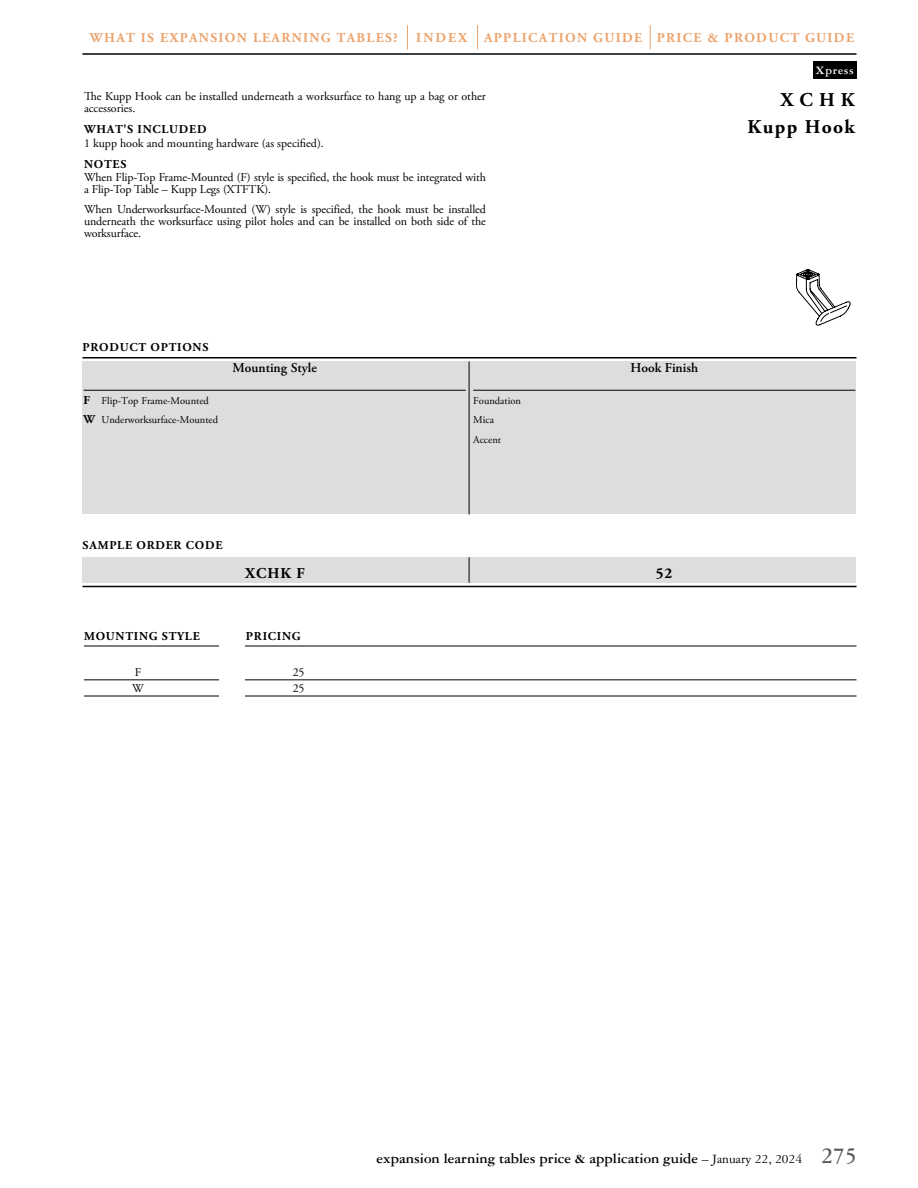
<style>
.page{position:relative;width:918px;height:1188px;background:#fff}
.page>*{position:absolute;margin:0;border:0;box-sizing:border-box;transform-origin:0 0}
.t1{font:700 19.5px/27px "Adobe Garamond Pro";letter-spacing:.07em;color:#000;text-align:right}
.t2{font:700 15px "Garamond Three";color:#000}
.t3{font:700 15px "Adobe Garamond Pro";letter-spacing:.065em;color:#000}
.t4{font:700 13.5px "Adobe Garamond Pro";letter-spacing:.1em;color:#eca36c}
.t5{font:600 13.5px "Adobe Garamond Pro";color:#000}
.t6{font:12px/12px "Adobe Garamond Pro";letter-spacing:-.01em;color:#000}
.t7{font:700 12px "Adobe Garamond Pro";letter-spacing:.065em;color:#000}
.t8{font:700 12px "Garamond Three";letter-spacing:.05em;color:#fff}
.t9{font:10.5px/19.5px "Adobe Garamond Pro";color:#000}
.s1{font-weight:700;font-size:12px}
.s2{font-weight:400;font-size:13.5px}
.s3{font-size:24px;color:#58595b}
</style>
<div class="page">
<hr style="left:82px;top:53px;width:774px;height:2px;background:#000">
<svg style="left:650px;top:25px;width:1px;height:24px"></svg>
<svg style="left:407px;top:25px;width:1px;height:24px"></svg>
<svg style="left:477px;top:25px;width:1px;height:24px"></svg>
<div style="left:813px;top:62px;width:43px;height:17px;background:#000"></div>
<svg style="left:796px;top:269px;width:55px;height:57px"></svg>
<hr style="left:84px;top:646px;width:772px;height:1px;background:#000">
<hr style="left:84px;top:680px;width:772px;height:1px;background:#000">
<hr style="left:84px;top:696px;width:772px;height:1px;background:#000">
<div style="left:82px;top:362px;width:774px;height:152px;background:#dcddde"></div>
<hr style="left:84px;top:390px;width:382px;height:1px;background:#000">
<hr style="left:473px;top:390px;width:382px;height:1px;background:#000">
<hr style="left:82px;top:357px;width:774px;height:1px;background:#000">
<hr style="left:82px;top:586px;width:774px;height:1px;background:#000">
<div style="left:82px;top:557px;width:774px;height:26px;background:#dcddde"></div>
<hr style="left:469px;top:361px;width:1px;height:153px;background:#000">
<svg style="left:469px;top:557px;width:1px;height:26px"></svg>
<div style="left:219px;top:630px;width:25px;height:280px;background:#fff"></div>
<p class="t4" style="left:90px;top:30px;width:309px">WHAT IS EXPANSION LEARNING TABLES?</p>
<p class="t4" style="left:416px;top:30px;width:439px">INDEX APPLICATION GUIDE PRICE &amp; PRODUCT GUIDE</p>
<p class="t6" style="left:84px;top:91px;width:403px">The Kupp Hook can be installed underneath a worksurface to hang up a bag or other accessories.</p>
<p class="t7" style="left:84px;top:122px;width:124px">WHAT'S INCLUDED</p>
<p class="t6" style="left:84px;top:137px;width:241px">1 kupp hook and mounting hardware (as specified).</p>
<p class="t7" style="left:84px;top:157px;width:44px">NOTES</p>
<p class="t6" style="left:84px;top:172px;width:404px">When Flip-Top Frame-Mounted (F) style is specified, the hook must be integrated with a Flip-Top Table – Kupp Legs (XTFTK).</p>
<p class="t6" style="left:84px;top:203px;width:404px;text-align:justify">When Underworksurface-Mounted (W) style is specified, the hook must be installed underneath the worksurface using pilot holes and can be installed on both side of the worksurface.</p>
<p class="t7" style="left:83px;top:340px;width:127px">PRODUCT OPTIONS</p>
<p class="t9" style="left:84px;top:391px;width:136px"><span class="s1">F</span> Flip-Top Frame-Mounted<br><span class="s1">W</span> Underworksurface-Mounted</p>
<p class="t5" style="left:232px;top:360px;width:86px">Mounting Style</p>
<p class="t9" style="left:473px;top:391px;width:49px">Foundation<br>Mica<br>Accent</p>
<p class="t5" style="left:630px;top:360px;width:69px">Hook Finish</p>
<p class="t7" style="left:83px;top:538px;width:141px">SAMPLE ORDER CODE</p>
<p class="t3" style="left:245px;top:564px;width:61px">XCHK F</p>
<p class="t3" style="left:656px;top:564px;width:18px">52</p>
<p class="t7" style="left:84px;top:629px;width:117px">MOUNTING STYLE</p>
<p class="t7" style="left:246px;top:629px;width:56px">PRICING</p>
<p class="t6" style="left:135px;top:666px;width:8px">F</p>
<p class="t6" style="left:293px;top:666px;width:13px">25</p>
<p class="t6" style="left:132px;top:682px;width:13px">W</p>
<p class="t6" style="left:293px;top:682px;width:13px">25</p>
<p class="t8" style="left:816px;top:64px;width:40px">Xpress</p>
<h1 class="t1" style="left:747px;top:86px;width:109px">XCHK<br>Kupp Hook</h1>
<p class="t2" style="left:377px;top:1150px;width:482px">expansion learning tables price &amp; application guide <span class="s2">– January 22, 2024</span> <span class="s3">275</span></p>
</div>
